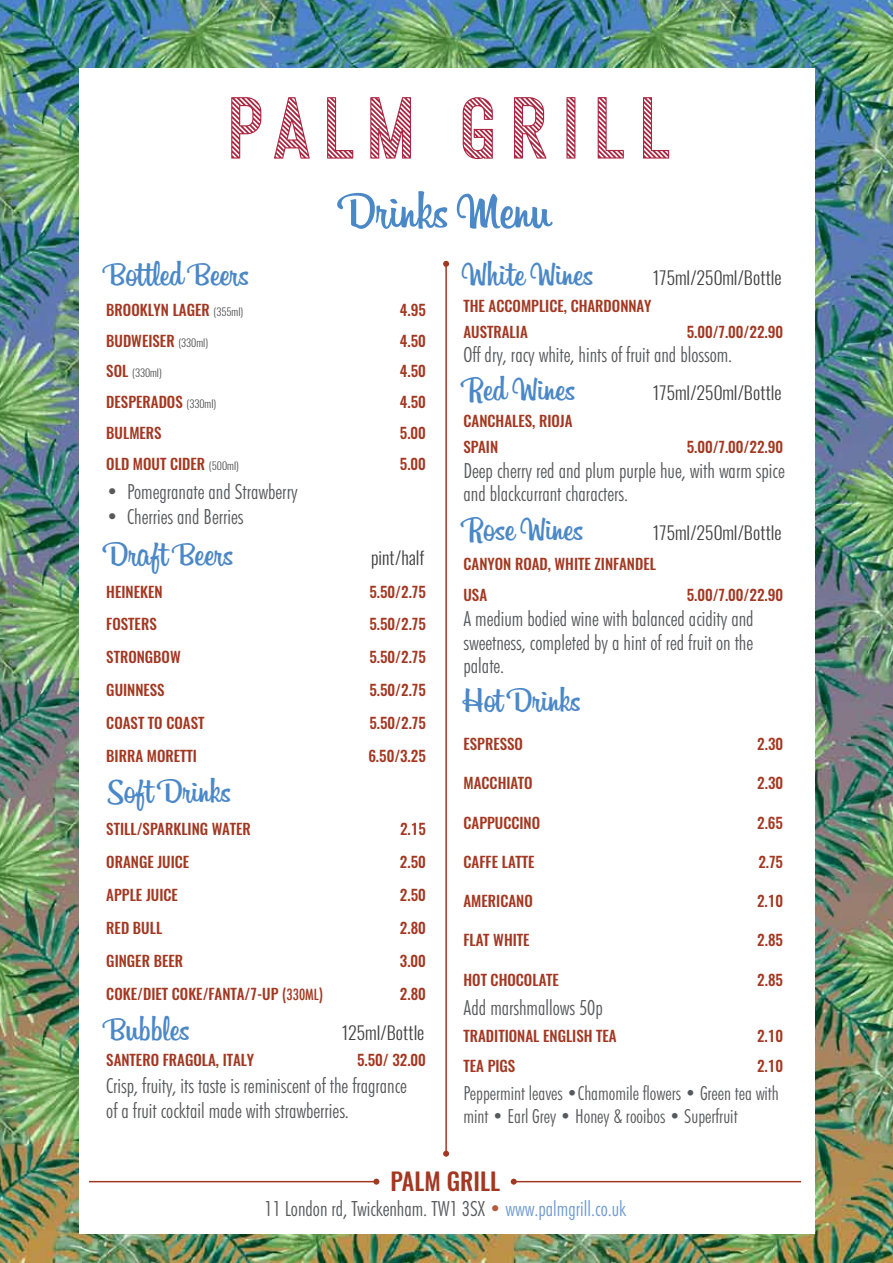
<style>
.page{position:relative;width:893px;height:1263px;background:#fff}
.page>*{position:absolute;margin:0;border:0;box-sizing:border-box;transform-origin:0 0}
.t1{font:54px "Billabong";color:#4b88c7}
.t2{font:36px "Billabong";color:#4b88c7}
.t3{font:500 24px "Oswald";color:#a33822}
.t4{font:300 condensed 21px/23.1px "Futura BT";color:#58595b}
.t5{font:300 condensed 19.5px/23.4px "Futura BT";color:#58595b}
.t6{font:300 18px "Oswald";color:#414042}
.t7{font:500 15px/26.5px "Oswald";color:#a33822}
.t8{font:300 10.5px "Oswald";color:#4d4d4f}
.s1{font-weight:300;font-size:10.5px;color:#4d4d4f}
.s2{font-weight:500;font-size:15px;color:#a33822}
.s3{font-family:"Futura";font-stretch:condensed}
.s4{color:#b25b3c}
.s5{color:#6f9ad1}
</style>
<div class="page">
<img style="left:0;top:0;width:893px;height:1263px">
<div style="left:79px;top:68px;width:736px;height:1165px;background:#fff"></div>
<svg style="left:231px;top:97px;width:30px;height:62px"></svg>
<svg style="left:463px;top:97px;width:30px;height:62px"></svg>
<svg style="left:274px;top:97px;width:36px;height:62px"></svg>
<svg style="left:327px;top:97px;width:26px;height:62px"></svg>
<svg style="left:370px;top:97px;width:41px;height:62px"></svg>
<svg style="left:514px;top:97px;width:32px;height:62px"></svg>
<svg style="left:566px;top:97px;width:9px;height:62px"></svg>
<svg style="left:598px;top:97px;width:26px;height:62px"></svg>
<svg style="left:643px;top:97px;width:26px;height:62px"></svg>
<hr style="left:445px;top:264px;width:2px;height:890px;background:#a33822">
<svg style="left:443px;top:261px;width:6px;height:6px"></svg>
<svg style="left:443px;top:1151px;width:6px;height:6px"></svg>
<hr style="left:514px;top:1181px;width:287px;height:1px;background:#a33822">
<svg style="left:511px;top:1179px;width:6px;height:6px"></svg>
<hr style="left:89px;top:1181px;width:287px;height:1px;background:#a33822">
<svg style="left:373px;top:1179px;width:6px;height:6px"></svg>
<h1 class="t1" style="left:343px;top:177px;width:209px">Drinks Menu</h1>
<h2 class="t2" style="left:106px;top:252px;width:144px">Bottled Beers</h2>
<p class="t7" style="left:106px;top:297px;width:138px">BROOKLYN LAGER <span class="s1">(355ml)</span></p>
<p class="t7" style="left:400px;top:297px;width:27px">4.95</p>
<p class="t7" style="left:106px;top:328px;width:103px">BUDWEISER <span class="s1">(330ml)</span></p>
<p class="t7" style="left:400px;top:328px;width:27px">4.50</p>
<p class="t8" style="left:106px;top:366px;width:57px"><span class="s2">SOL</span> (330ml)</p>
<p class="t7" style="left:400px;top:358px;width:27px">4.50</p>
<p class="t7" style="left:106px;top:389px;width:111px">DESPERADOS <span class="s1">(330ml)</span></p>
<p class="t7" style="left:400px;top:389px;width:27px">4.50</p>
<p class="t7" style="left:106px;top:420px;width:57px">BULMERS</p>
<p class="t7" style="left:400px;top:420px;width:27px">5.00</p>
<p class="t7" style="left:106px;top:451px;width:134px">OLD MOUT CIDER <span class="s1">(500ml)</span></p>
<p class="t7" style="left:400px;top:451px;width:27px">5.00</p>
<h3 class="t4" style="left:106px;top:480px;width:193px">• Pomegranate and Strawberry</h3>
<h3 class="t4" style="left:106px;top:505px;width:139px">• Cherries and Berries</h3>
<h2 class="t2" style="left:106px;top:531px;width:128px">Draft Beers</h2>
<p class="t6" style="left:371px;top:545px;width:55px">pint/half</p>
<p class="t7" style="left:106px;top:578px;width:58px">HEINEKEN</p>
<p class="t7" style="left:369px;top:578px;width:58px">5.50/2.75</p>
<p class="t7" style="left:106px;top:611px;width:52px">FOSTERS</p>
<p class="t7" style="left:369px;top:611px;width:58px">5.50/2.75</p>
<p class="t7" style="left:106px;top:644px;width:76px">STRONGBOW</p>
<p class="t7" style="left:369px;top:644px;width:58px">5.50/2.75</p>
<p class="t7" style="left:106px;top:677px;width:60px">GUINNESS</p>
<p class="t7" style="left:369px;top:677px;width:58px">5.50/2.75</p>
<p class="t7" style="left:106px;top:710px;width:100px">COAST TO COAST</p>
<p class="t7" style="left:369px;top:710px;width:58px">5.50/2.75</p>
<p class="t7" style="left:106px;top:743px;width:92px">BIRRA MORETTI</p>
<p class="t7" style="left:368px;top:743px;width:59px">6.50/3.25</p>
<h2 class="t2" style="left:106px;top:769px;width:126px">Soft Drinks</h2>
<p class="t7" style="left:106px;top:816px;width:146px">STILL/SPARKLING WATER</p>
<p class="t7" style="left:400px;top:816px;width:27px">2.15</p>
<p class="t7" style="left:106px;top:849px;width:85px">ORANGE JUICE</p>
<p class="t7" style="left:400px;top:849px;width:27px">2.50</p>
<p class="t7" style="left:106px;top:882px;width:73px">APPLE JUICE</p>
<p class="t7" style="left:400px;top:882px;width:27px">2.50</p>
<p class="t7" style="left:106px;top:915px;width:58px">RED BULL</p>
<p class="t7" style="left:400px;top:915px;width:27px">2.80</p>
<p class="t7" style="left:106px;top:947px;width:78px">GINGER BEER</p>
<p class="t7" style="left:400px;top:947px;width:27px">3.00</p>
<p class="t7" style="left:106px;top:980px;width:218px">COKE/DIET COKE/FANTA/7-UP <span class="s3">(330ml)</span></p>
<p class="t7" style="left:400px;top:980px;width:27px">2.80</p>
<h2 class="t2" style="left:106px;top:1006px;width:85px">Bubbles</h2>
<p class="t6" style="left:341px;top:1020px;width:85px">125ml/Bottle</p>
<p class="t7" style="left:106px;top:1047px;width:145px">SANTERO FRAGOLA, ITALY</p>
<p class="t7" style="left:357px;top:1047px;width:70px">5.50/ 32.00</p>
<h3 class="t4" style="left:106px;top:1073px;width:302px;line-height:24.6px">Crisp, fruity, its taste is reminiscent of the fragrance of a fruit cocktail made with strawberries.</h3>
<h2 class="t2" style="left:463px;top:252px;width:131px">White Wines</h2>
<p class="t6" style="left:652px;top:266px;width:131px">175ml/250ml/Bottle</p>
<p class="t7" style="left:463px;top:293px;width:182px">THE ACCOMPLICE, CHARDONNAY<br>AUSTRALIA</p>
<p class="t7" style="left:687px;top:319px;width:98px">5.00/7.00/22.90</p>
<h3 class="t4" style="left:463px;top:343px;width:270px">Off dry, racy white, hints of fruit and blossom.</h3>
<h2 class="t2" style="left:463px;top:367px;width:113px">Red Wines</h2>
<p class="t6" style="left:652px;top:381px;width:131px">175ml/250ml/Bottle</p>
<p class="t7" style="left:463px;top:407px;width:110px">CANCHALES, RIOJA<br>SPAIN</p>
<p class="t7" style="left:687px;top:434px;width:98px">5.00/7.00/22.90</p>
<h3 class="t4" style="left:463px;top:459px;width:323px">Deep cherry red and plum purple hue, with warm spice and blackcurrant characters.</h3>
<h2 class="t2" style="left:463px;top:506px;width:121px">Rose Wines</h2>
<p class="t6" style="left:652px;top:520px;width:131px">175ml/250ml/Bottle</p>
<p class="t7" style="left:463px;top:549px;width:194px;line-height:30.8px">CANYON ROAD, WHITE ZINFANDEL<br>USA</p>
<p class="t7" style="left:687px;top:582px;width:98px">5.00/7.00/22.90</p>
<h3 class="t4" style="left:463px;top:607px;width:292px;text-align:justify">A medium bodied wine with balanced acidity and sweetness, completed by a hint of red fruit on the palate.</h3>
<h2 class="t2" style="left:463px;top:677px;width:119px">Hot Drinks</h2>
<p class="t7" style="left:463px;top:731px;width:61px">ESPRESSO</p>
<p class="t7" style="left:757px;top:731px;width:27px">2.30</p>
<p class="t7" style="left:463px;top:770px;width:71px">MACCHIATO</p>
<p class="t7" style="left:757px;top:770px;width:27px">2.30</p>
<p class="t7" style="left:463px;top:809px;width:78px">CAPPUCCINO</p>
<p class="t7" style="left:757px;top:809px;width:27px">2.65</p>
<p class="t7" style="left:463px;top:849px;width:72px">CAFFE LATTE</p>
<p class="t7" style="left:758px;top:849px;width:26px">2.75</p>
<p class="t7" style="left:463px;top:888px;width:71px">AMERICANO</p>
<p class="t7" style="left:757px;top:888px;width:27px">2.10</p>
<p class="t7" style="left:463px;top:927px;width:68px">FLAT WHITE</p>
<p class="t7" style="left:757px;top:927px;width:27px">2.85</p>
<p class="t7" style="left:463px;top:966px;width:97px">HOT CHOCOLATE</p>
<p class="t7" style="left:757px;top:966px;width:27px">2.85</p>
<h3 class="t4" style="left:463px;top:996px;width:141px">Add marshmallows 50p</h3>
<p class="t7" style="left:463px;top:1022px;width:151px">TRADITIONAL ENGLISH TEA</p>
<p class="t7" style="left:757px;top:1022px;width:27px">2.10</p>
<p class="t7" style="left:463px;top:1053px;width:53px">TEA PIGS</p>
<p class="t7" style="left:757px;top:1053px;width:27px">2.10</p>
<h3 class="t5" style="left:463px;top:1081px;width:317px">Peppermint leaves •Chamomile flowers • Green tea with mint • Earl Grey • Honey &amp; rooibos • Superfruit</h3>
<h3 class="t3" style="left:390px;top:1164px;width:68px">PALM GRILL</h3>
<h3 class="t4" style="left:264px;top:1196px;width:363px">11 London rd, Twickenham. TW1 3SX <span class="s4">•</span> <span class="s5">www.palmgrill.co.uk</span></h3>
</div>
